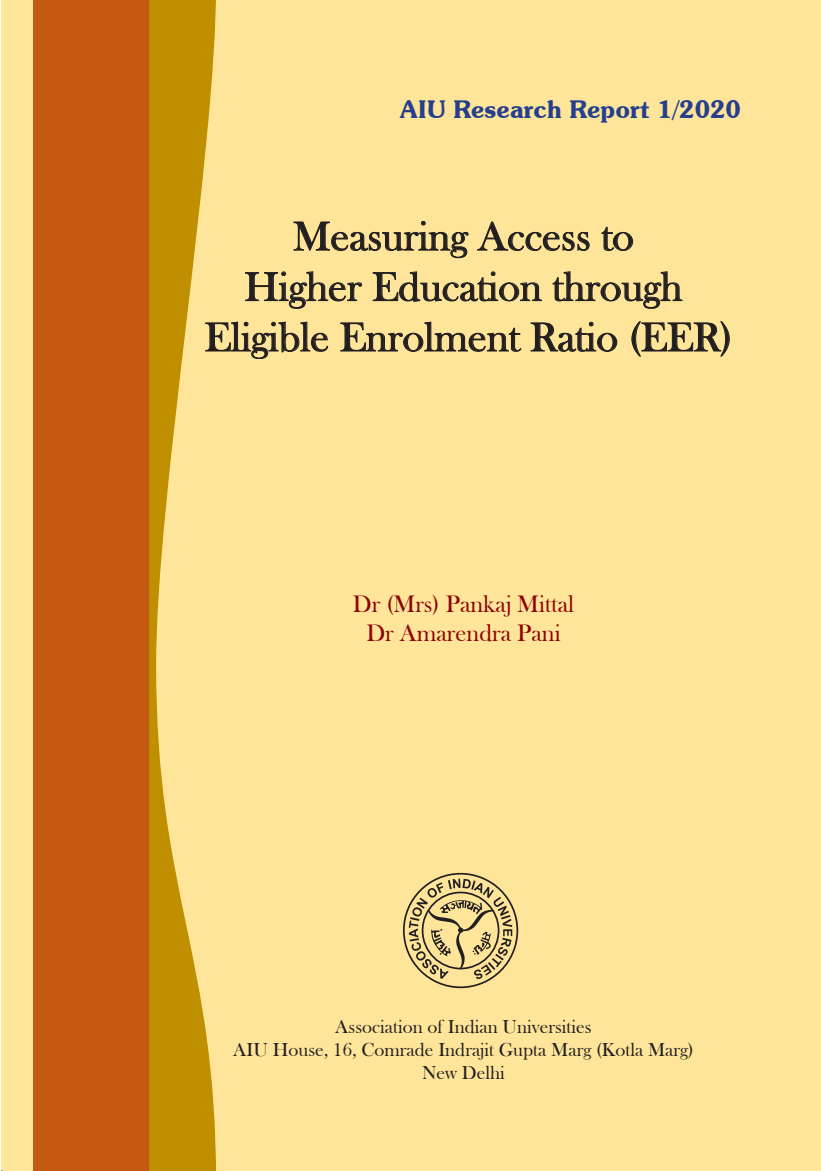
<style>
.page{position:relative;width:821px;height:1171px;background:#fff}
.page>*{position:absolute;margin:0;border:0;box-sizing:border-box;transform-origin:0 0}
.Body_text{font:42px/50.4px "Bask Old Face";color:#231f20;text-align:center}
.Body_text-2{font:24.5px "Bask Old Face";color:#8b0202}
.Body_text-3{font:600 24.5px "Souvenir IT Cby BT";color:#253f8e}
.Body_text-4{font:19.25px/23.1px "Bask Old Face";color:#231f20;text-align:center}
</style>
<div class="page">
<div style="left:2px;top:0;width:819px;height:1170px;background:#ffe599"></div>
<svg style="left:149px;top:0;width:67px;height:1170px;fill:#bf8f00"></svg>
<div style="left:33px;top:0;width:116px;height:1170px;background:#c45911"></div>
<svg style="left:294px;top:221px;width:174px;height:37px"></svg>
<svg style="left:477px;top:222px;width:112px;height:29px"></svg>
<svg style="left:602px;top:227px;width:31px;height:24px"></svg>
<svg style="left:245px;top:271px;width:117px;height:37px"></svg>
<svg style="left:373px;top:272px;width:169px;height:29px"></svg>
<svg style="left:553px;top:271px;width:129px;height:37px"></svg>
<svg style="left:205px;top:322px;width:123px;height:37px"></svg>
<svg style="left:341px;top:322px;width:180px;height:29px"></svg>
<svg style="left:531px;top:322px;width:86px;height:29px"></svg>
<svg style="left:632px;top:321px;width:97px;height:35px"></svg>
<div style="left:403px;top:872px;width:115px;height:116px;border:2px solid #231f20;border-radius:50%"></div>
<svg style="left:409px;top:878px;width:103px;height:101px"></svg>
<p class="Body_text-3" style="left:400px;top:94px;width:343px">AIU Research Report 1/2020</p>
<p class="Body_text" style="left:205px;top:212px;width:529px">Measuring Access to<br>Higher Education through<br>Eligible Enrolment Ratio (EER)</p>
<p class="Body_text-2" style="left:353px;top:590px;width:223px">Dr (Mrs) Pankaj Mittal</p>
<p class="Body_text-2" style="left:366px;top:619px;width:196px">Dr Amarendra Pani</p>
<p class="Body_text-4" style="left:233px;top:1015px;width:462px">Association of Indian Universities<br>AIU House, 16, Comrade Indrajit Gupta Marg (Kotla Marg)<br>New Delhi</p>
</div>
